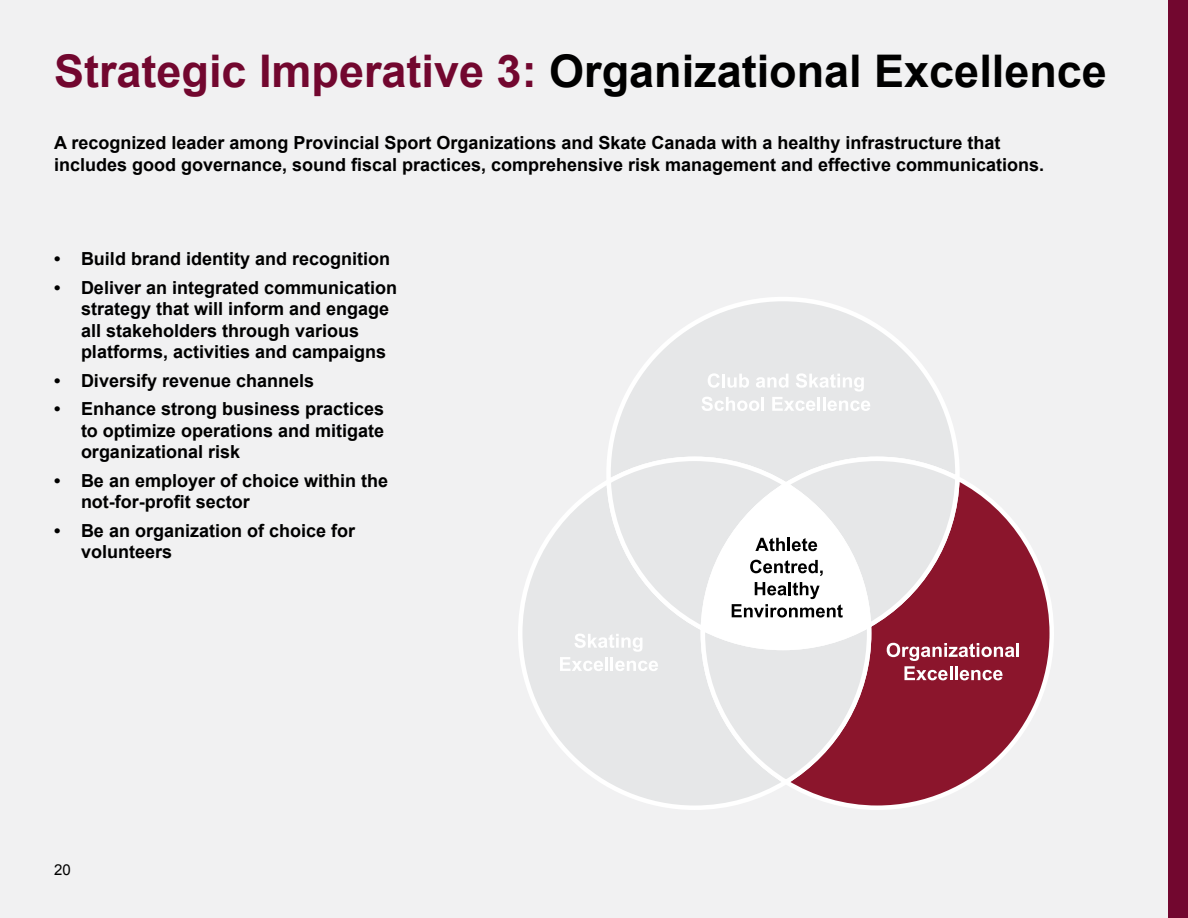
<style>
.page{position:relative;width:1188px;height:918px;background:#f1f1f2}
.page>*{position:absolute;margin:0;border:0;box-sizing:border-box;transform-origin:0 0}
.t1{font:700 45px "Arial";color:#000}
.t2{font:700 18px/21.6px "Arial";color:#000}
.t3{font:15px "Arial";color:#000}
.s1{color:#72072f}
</style>
<div class="page">
<svg style="left:608px;top:297px;width:350px;height:157px"></svg>
<svg style="left:518px;top:520px;width:259px;height:290px"></svg>
<svg style="left:777px;top:529px;width:277px;height:281px"></svg>
<svg style="left:702px;top:373px;width:168px;height:38px"></svg>
<svg style="left:560px;top:454px;width:459px;height:333px"></svg>
<div style="left:1169px;top:0;width:19px;height:918px;background:#72072f"></div>
<h1 class="t1" style="left:54px;top:41px;width:1054px"><span class="s1">Strategic Imperative 3:</span> Organizational Excellence</h1>
<p class="t2" style="left:54px;top:133px;width:992px">A recognized leader among Provincial Sport Organizations and Skate Canada with a healthy infrastructure that includes good governance, sound fiscal practices, comprehensive risk management and effective communications.</p>
<p class="t2" style="left:54px;top:249px;width:338px">• Build brand identity and recognition</p>
<p class="t2" style="left:81px;top:277px;width:318px;text-indent:-27px">• Deliver an integrated communication strategy that will inform and engage all stakeholders through various platforms, activities and campaigns</p>
<p class="t2" style="left:54px;top:370px;width:262px">• Diversify revenue channels</p>
<p class="t2" style="left:81px;top:399px;width:305px;text-align:justify;text-indent:-27px">• Enhance strong business practices to optimize operations and mitigate organizational risk</p>
<p class="t2" style="left:81px;top:470px;width:309px;text-indent:-27px">• Be an employer of choice within the not-for-profit sector</p>
<p class="t2" style="left:81px;top:520px;width:276px;text-indent:-27px">• Be an organization of choice for volunteers</p>
<p class="t3" style="left:54px;top:860px;width:18px">20</p>
</div>
